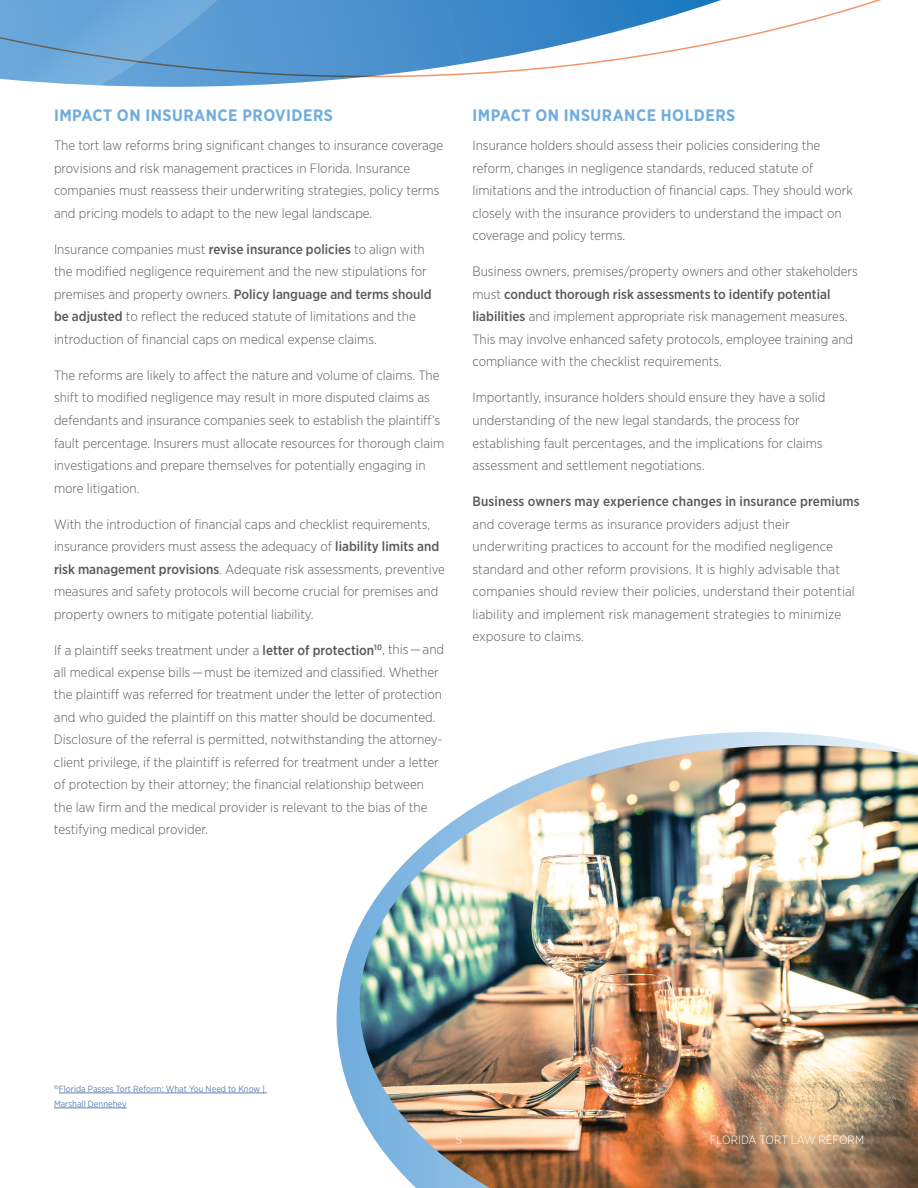
<style>
.page{position:relative;width:918px;height:1188px;background:#fff}
.page>*{position:absolute;margin:0;border:0;box-sizing:border-box;transform-origin:0 0}
.t1{font:700 16.5px "Gotham Narrow";letter-spacing:.03em;color:#70adde}
.t2{font:300 13.5px/22.5px "Gotham Narrow";color:#58595b}
.t3{font:500 13.5px "Gotham Narrow";letter-spacing:.01em;color:#58595b}
.t4{font:300 12px "Gotham Narrow";color:#fff}
.t5{font:9px/15px "Gotham Narrow";color:#6280b5}
.s1{font-weight:500}
</style>
<div class="page">
<svg style="left:337px;top:732px;width:544px;height:382px"></svg>
<img style="left:360px;top:745px;width:558px;height:443px">
<svg style="left:0;top:77px;width:347px;height:10px"></svg>
<svg style="left:0;top:0;width:881px;height:77px"></svg>
<hr style="left:59px;top:1093px;width:208px;height:1px;background:#6280b5">
<hr style="left:54px;top:1108px;width:73px;height:1px;background:#6280b5">
<p class="t1" style="left:54px;top:105px;width:281px">IMPACT ON INSURANCE PROVIDERS</p>
<p class="t2" style="left:54px;top:134px;width:391px">The tort law reforms bring significant changes to insurance coverage provisions and risk management practices in Florida. Insurance companies must reassess their underwriting strategies, policy terms and pricing models to adapt to the new legal landscape.</p>
<p class="t2" style="left:54px;top:238px;width:379px">Insurance companies must <span class="s1">revise insurance policies</span> to align with the modified negligence requirement and the new stipulations for premises and property owners. <span class="s1">Policy language and terms should be adjusted</span> to reflect the reduced statute of limitations and the introduction of financial caps on medical expense claims.</p>
<p class="t2" style="left:54px;top:364px;width:392px">The reforms are likely to affect the nature and volume of claims. The shift to modified negligence may result in more disputed claims as defendants and insurance companies seek to establish the plaintiff’s fault percentage. Insurers must allocate resources for thorough claim investigations and prepare themselves for potentially engaging in more litigation.</p>
<p class="t2" style="left:54px;top:512px;width:393px">With the introduction of financial caps and checklist requirements, insurance providers must assess the adequacy of <span class="s1">liability limits and risk management provisions</span>. Adequate risk assessments, preventive measures and safety protocols will become crucial for premises and property owners to mitigate potential liability.</p>
<p class="t2" style="left:54px;top:638px;width:392px">If a plaintiff seeks treatment under a <span class="s1">letter of protection</span><sup>10</sup>, this — and all medical expense bills — must be itemized and classified. Whether the plaintiff was referred for treatment under the letter of protection and who guided the plaintiff on this matter should be documented.<br>Disclosure of the referral is permitted, notwithstanding the attorney&shy;client privilege, if the plaintiff is referred for treatment under a letter of protection by their attorney; the financial relationship between the law firm and the medical provider is relevant to the bias of the testifying medical provider.</p>
<p class="t1" style="left:472px;top:105px;width:264px">IMPACT ON INSURANCE HOLDERS</p>
<p class="t2" style="left:472px;top:134px;width:382px">Insurance holders should assess their policies considering the reform, changes in negligence standards, reduced statute of limitations and the introduction of financial caps. They should work closely with the insurance providers to understand the impact on coverage and policy terms.</p>
<p class="t2" style="left:472px;top:260px;width:387px">Business owners, premises/property owners and other stakeholders must <span class="s1">conduct thorough risk assessments to identify potential liabilities</span> and implement appropriate risk management measures.<br>This may involve enhanced safety protocols, employee training and compliance with the checklist requirements.</p>
<p class="t2" style="left:472px;top:386px;width:354px">Importantly, insurance holders should ensure they have a solid understanding of the new legal standards, the process for establishing fault percentages, and the implications for claims assessment and settlement negotiations.</p>
<p class="t3" style="left:472px;top:493px;width:389px">Business owners may experience changes in insurance premiums</p>
<p class="t2" style="left:472px;top:512px;width:384px">and coverage terms as insurance providers adjust their underwriting practices to account for the modified negligence standard and other reform provisions. It is highly advisable that companies should review their policies, understand their potential liability and implement risk management strategies to minimize exposure to claims.</p>
<p class="t5" style="left:54px;top:1081px;width:212px"><sup>10</sup>Florida Passes Tort Reform: What You Need to Know |<br>Marshall Dennehey</p>
<p class="t4" style="left:456px;top:1132px;width:8px">5</p>
<p class="t4" style="left:710px;top:1132px;width:156px">FLORIDA TORT LAW REFORM</p>
</div>
